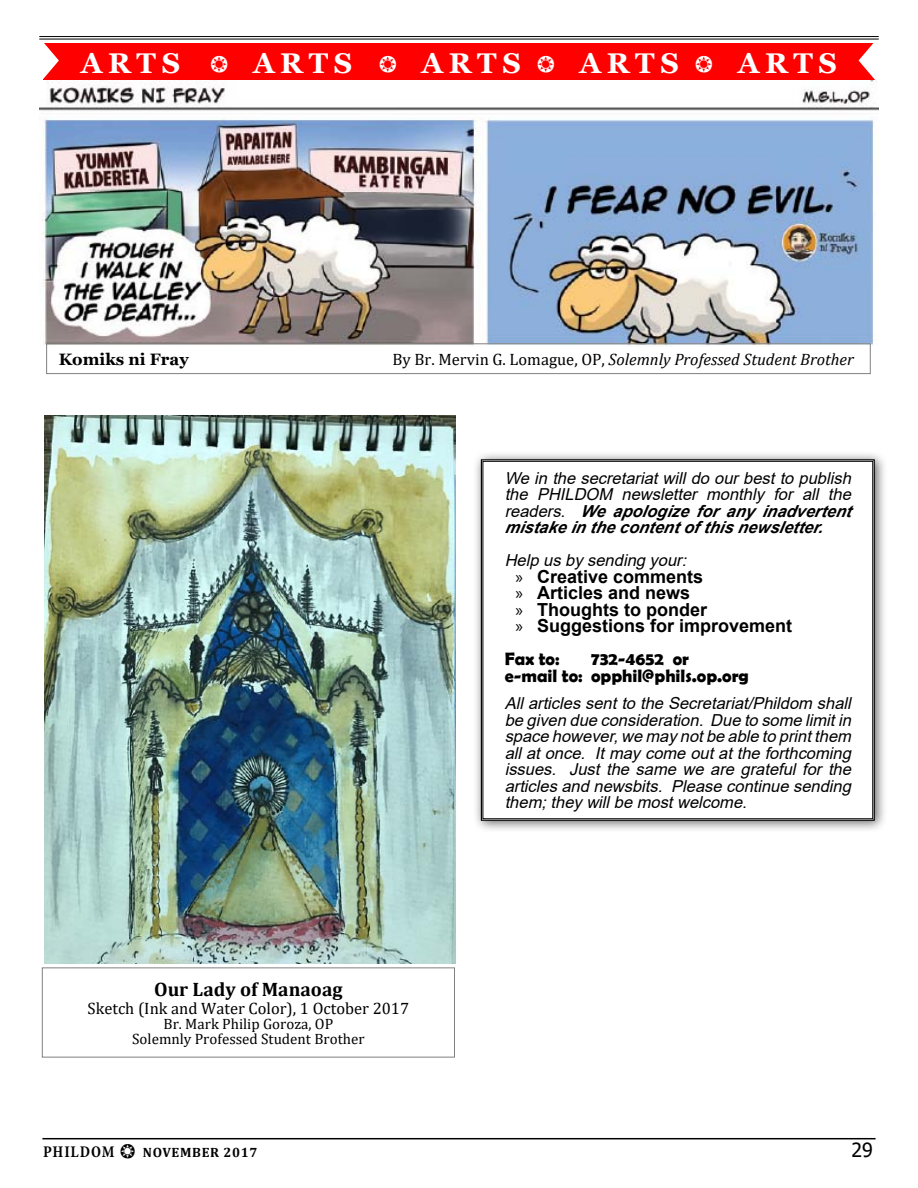
<style>
.page{position:relative;width:918px;height:1188px;background:#fff}
.page>*{position:absolute;margin:0;border:0;box-sizing:border-box;transform-origin:0 0}
.t1{font:700 28.5px "Georgia";letter-spacing:.2em;color:#fff}
.t2{font:700 19.5px "Cambria";color:#000}
.t3{font:19.5px "Tahoma";color:#000}
.t4{font:700 18px/16.5px "Arial";color:#000}
.t5{font:700 18px/16.5px "Berlin Sans FB Demi";color:#000}
.t6{font:italic 16.5px/16.5px "Arial";color:#000}
.t7{font:italic 700 16.5px/16.5px "Arial";color:#000;text-align:justify}
.t8{font:italic 16.5px "Cambria";color:#000}
.t9{font:16.5px "Cambria";color:#000}
.t10{font:700 16.5px "Georgia";color:#000}
.t11{font:15px/15px "Cambria";color:#000;text-align:center}
.t12{font:700 13.5px "Cambria";letter-spacing:.05em;color:#000}
.s1{font-family:"Dixieland";font-weight:400;font-size:22.5px}
.s2{font-style:normal}
.s3{font-weight:400}
.s4{font-family:"Myriad Pro";font-weight:400}
.s5{font-family:"Minion";font-stretch:condensed;font-size:16.5px}
.s6{font-family:"Dixieland";font-weight:400;font-size:19.5px}
</style>
<div class="page">
<hr style="left:42px;top:1138px;width:834px;height:1px;background:#000">
<hr style="left:39px;top:36px;width:840px;height:1px;background:#000">
<hr style="left:39px;top:39px;width:840px;height:1px;background:#000">
<div style="left:43px;top:43px;width:832px;height:37px;background:#f00"></div>
<svg style="left:43px;top:43px;width:16px;height:36px"></svg>
<svg style="left:859px;top:43px;width:16px;height:37px"></svg>
<img style="left:39px;top:80px;width:840px;height:267px">
<div style="left:46px;top:344px;width:824px;height:30px;border:1px solid #808080"></div>
<img style="left:44px;top:416px;width:412px;height:547px">
<div style="left:472px;top:451px;width:416px;height:383px;background:#000;opacity:.6"></div>
<svg style="left:480px;top:459px;width:395px;height:362px"></svg>
<div style="left:483px;top:461px;width:390px;height:358px;border:1px solid #000"></div>
<h1 class="t1" style="left:81px;top:45px;width:758px">ARTS <span class="s1">b</span> ARTS <span class="s1">b</span> ARTS <span class="s1">b</span> ARTS <span class="s1">b</span> ARTS</h1>
<p class="t10" style="left:59px;top:349px;width:131px">Komiks ni Fray</p>
<p class="t8" style="left:393px;top:348px;width:463px"><span class="s2">By Br. Mervin G. Lomague, OP,</span> Solemnly Professed Student Brother</p>
<p class="t2" style="left:154px;top:976px;width:190px">Our Lady of Manaoag</p>
<p class="t9" style="left:88px;top:999px;width:323px">Sketch (Ink and Water Color), 1 October 2017</p>
<p class="t11" style="left:132px;top:1016px;width:234px">Br. Mark Philip Goroza, OP<br>Solemnly Professed Student Brother</p>
<p class="t6" style="left:505px;top:470px;width:352px">We in the secretariatwilldo ourbestto publish the PHIL</p>
<p class="t7" style="left:505px;top:487px;width:353px;text-indent:69px"><span class="s3">DOM newsletter monthly for all the readers.</span> We apologize for any inadvertent mistake in the contentof this newsletter.</p>
<p class="t6" style="left:505px;top:552px;width:188px">Help usbysending your:</p>
<p class="t4" style="left:515px;top:569px;width:278px"><span class="s4">»</span> Creative comments<br><span class="s4">»</span> Articles and news<br><span class="s4">»</span> Thoughts to ponder<br><span class="s4">»</span> Suggestions for improvement</p>
<p class="t5" style="left:505px;top:651px;width:56px">Fax to:</p>
<p class="t5" style="left:505px;top:651px;width:246px;text-indent:86px">732-4652 or<br>e-mail to: opphil@phils.op.org</p>
<p class="t6" style="left:505px;top:695px;width:353px;text-align:justify">Allarticlessentto the Secretariat/Phildom shall be given due consideration. Due to some limitin space however,we maynotbe able to printthem allatonce. Itmaycome outatthe forthcoming issues. Just the same we are grateful for the articlesand newsbits. Please continue sending them;theywillbe mostwelcome.</p>
<p class="t12" style="left:43px;top:1142px;width:216px"><span class="s5">PHILDOM</span> <span class="s6">b</span> november 2017</p>
<p class="t3" style="left:851px;top:1136px;width:23px">29</p>
</div>
